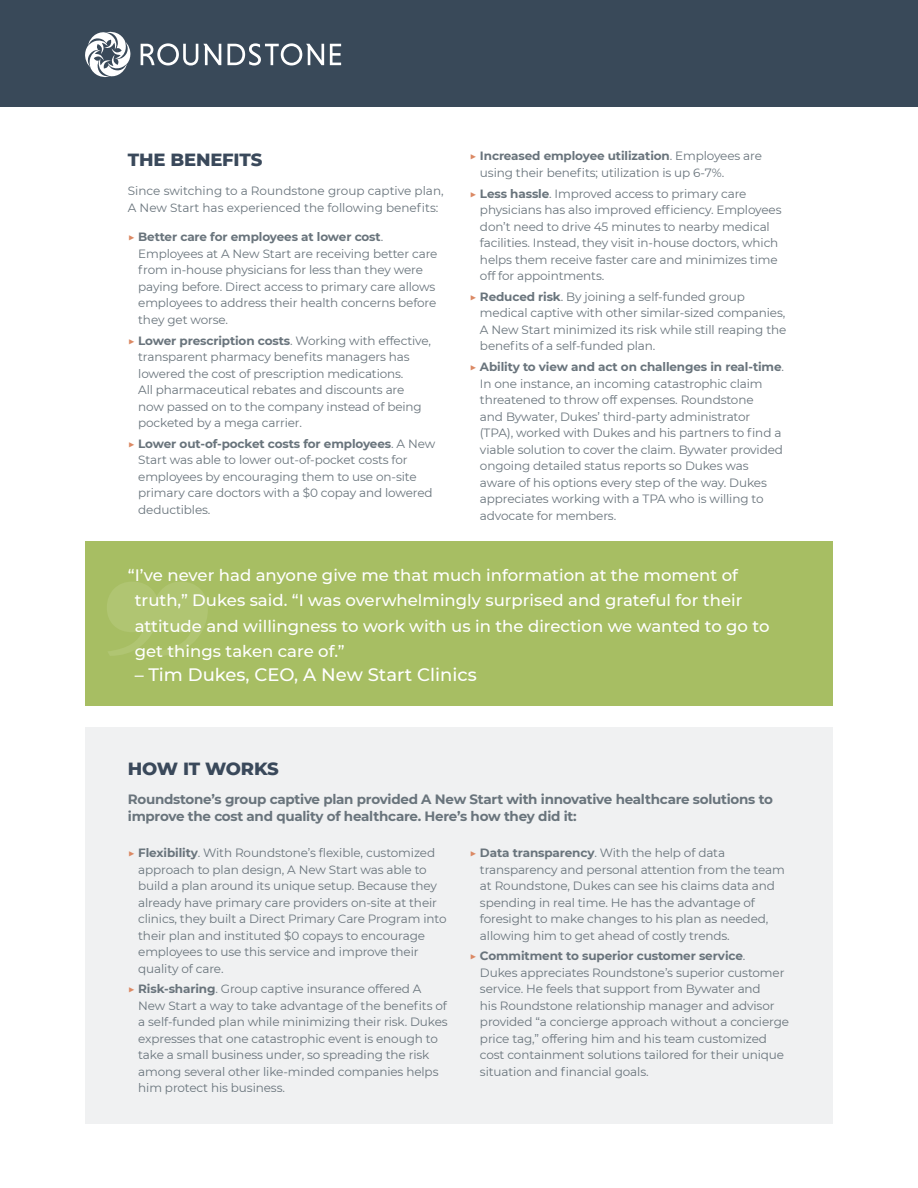
<style>
.page{position:relative;width:918px;height:1188px;background:#fff}
.page>*{position:absolute;margin:0;border:0;box-sizing:border-box;transform-origin:0 0}
.t1{font:500 18px "Montserrat";color:#fff}
.t2{font:800 18px "Montserrat";letter-spacing:-.01em;color:#3a495b}
.t3{font:500 16.5px/25.5px "Montserrat";color:#fff}
.t4{font:700 13.5px/16.5px "Montserrat";letter-spacing:-.02em;color:#69747c}
.t5{font:12px/16.5px "Montserrat";letter-spacing:-.01em;color:#69747c}
.s1{font-weight:700;color:#db8964}
.s2{font-weight:700}
</style>
<div class="page">
<div style="left:0;top:0;width:918px;height:106px;background:#394959"></div>
<svg style="left:85px;top:31px;width:46px;height:46px"></svg>
<svg style="left:141px;top:43px;width:80px;height:22px"></svg>
<svg style="left:228px;top:43px;width:96px;height:22px"></svg>
<svg style="left:330px;top:44px;width:11px;height:21px"></svg>
<div style="left:85px;top:727px;width:748px;height:397px;background:#f0f1f2"></div>
<div style="left:85px;top:541px;width:748px;height:165px;background:#a7be63"></div>
<h1 class="t2" style="left:128px;top:147px;width:136px">THE BENEFITS</h1>
<p class="t5" style="left:128px;top:183px;width:317px">Since switching to a Roundstone group captive plan,<br>A New Start has experienced the following benefits:</p>
<p class="t5" style="left:138px;top:228px;width:301px;text-indent:-10px"><span class="s1">▶</span> <span class="s2">Better care for employees at lower cost</span>.<br>Employees at A New Start are receiving better care from in-house physicians for less than they were paying before. Direct access to primary care allows employees to address their health concerns before they get worse.</p>
<p class="t5" style="left:138px;top:332px;width:294px;text-indent:-10px"><span class="s1">▶</span> <span class="s2">Lower prescription costs</span>. Working with effective, transparent pharmacy benefits managers has lowered the cost of prescription medications.<br>All pharmaceutical rebates and discounts are now passed on to the company instead of being pocketed by a mega carrier.</p>
<p class="t5" style="left:138px;top:435px;width:298px;text-indent:-10px"><span class="s1">▶</span> <span class="s2">Lower out-of-pocket costs for employees</span>. A New Start was able to lower out-of-pocket costs for employees by encouraging them to use on-site primary care doctors with a $0 copay and lowered deductibles.</p>
<p class="t5" style="left:480px;top:147px;width:284px;text-indent:-10px"><span class="s1">▶</span> <span class="s2">Increased employee utilization</span>. Employees are using their benefits; utilization is up 6-7%.</p>
<p class="t5" style="left:480px;top:185px;width:303px;text-indent:-10px"><span class="s1">▶</span> <span class="s2">Less hassle</span>. Improved access to primary care physicians has also improved efficiency. Employees don’t need to drive 45 minutes to nearby medical facilities. Instead, they visit in-house doctors, which helps them receive faster care and minimizes time off for appointments.</p>
<p class="t5" style="left:480px;top:288px;width:308px;text-indent:-10px"><span class="s1">▶</span> <span class="s2">Reduced risk</span>. By joining a self-funded group medical captive with other similar-sized companies, A New Start minimized its risk while still reaping the benefits of a self-funded plan.</p>
<p class="t5" style="left:480px;top:358px;width:306px;text-indent:-10px"><span class="s1">▶</span> <span class="s2">Ability to view and act on challenges in real-time</span>.<br>In one instance, an incoming catastrophic claim threatened to throw off expenses. Roundstone<br>and Bywater, Dukes’ third-party administrator (TPA), worked with Dukes and his partners to find a viable solution to cover the claim. Bywater provided ongoing detailed status reports so Dukes was aware of his options every step of the way. Dukes appreciates working with a TPA who is willing to advocate for members.</p>
<p class="t3" style="left:135px;top:562px;width:636px;text-indent:-7px">“I’ve never had anyone give me that much information at the moment of truth,” Dukes said. “I was overwhelmingly surprised and grateful for their attitude and willingness to work with us in the direction we wanted to go to get things taken care of.”</p>
<h1 class="t1" style="left:135px;top:662px;width:343px">– Tim Dukes, CEO, A New Start Clinics</h1>
<h1 class="t2" style="left:128px;top:756px;width:152px">HOW IT WORKS</h1>
<p class="t4" style="left:128px;top:791px;width:647px">Roundstone’s group captive plan provided A New Start with innovative healthcare solutions to improve the cost and quality of healthcare. Here’s how they did it:</p>
<p class="t5" style="left:138px;top:844px;width:310px;text-indent:-10px"><span class="s1">▶</span> <span class="s2">Flexibility</span>. With Roundstone’s flexible, customized approach to plan design, A New Start was able to build a plan around its unique setup. Because they already have primary care providers on-site at their clinics, they built a Direct Primary Care Program into their plan and instituted $0 copays to encourage employees to use this service and improve their quality of care.</p>
<p class="t5" style="left:138px;top:981px;width:311px;text-indent:-10px"><span class="s1">▶</span> <span class="s2">Risk-sharing</span>. Group captive insurance offered A New Start a way to take advantage of the benefits of a self-funded plan while minimizing their risk. Dukes expresses that one catastrophic event is enough to take a small business under, so spreading the risk among several other like-minded companies helps him protect his business.</p>
<p class="t5" style="left:480px;top:844px;width:306px;text-indent:-10px"><span class="s1">▶</span> <span class="s2">Data transparency</span>. With the help of data transparency and personal attention from the team at Roundstone, Dukes can see his claims data and spending in real time. He has the advantage of foresight to make changes to his plan as needed, allowing him to get ahead of costly trends.</p>
<p class="t5" style="left:480px;top:948px;width:311px;text-indent:-10px"><span class="s1">▶</span> <span class="s2">Commitment to superior customer service</span>.<br>Dukes appreciates Roundstone’s superior customer service. He feels that support from Bywater and<br>his Roundstone relationship manager and advisor provided “a concierge approach without a concierge price tag,” offering him and his team customized cost containment solutions tailored for their unique situation and financial goals.</p>
</div>
